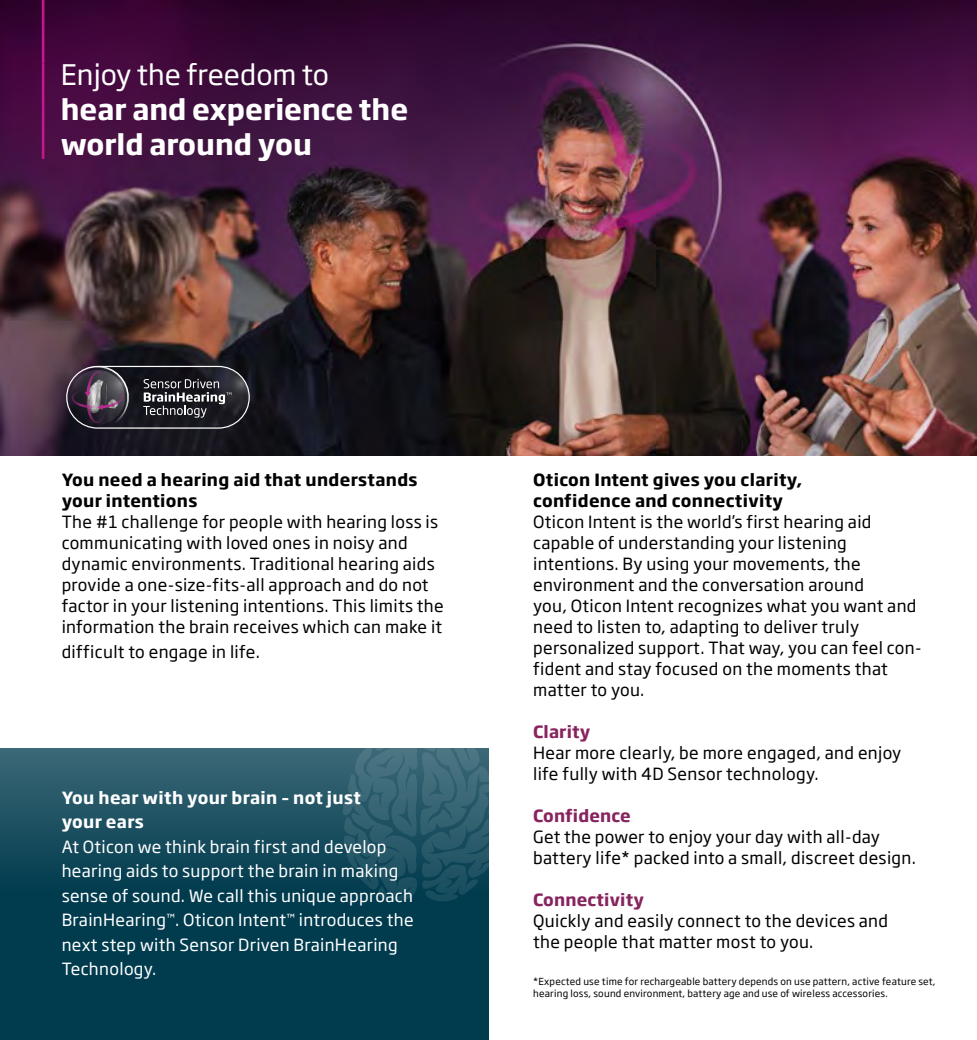
<style>
.page{position:relative;width:977px;height:1040px;background:#fff}
.page>*{position:absolute;margin:0;border:0;box-sizing:border-box;transform-origin:0 0}
.t1{font:700 28px/35px "Soho Gothic Pro";color:#fff}
.t2{font:28px "Soho Gothic Pro";color:#fff}
.t3{font:16.62px/21px "Soho Gothic Pro";letter-spacing:.02em;color:#000}
.t4{font:16.62px/24.5px "Soho Gothic Pro";letter-spacing:.02em;color:#fff}
.t5{font:700 16.62px/21px "Soho Gothic Pro";letter-spacing:.02em;color:#000}
.t6{font:700 16.62px/24.5px "Soho Gothic Pro";letter-spacing:.02em;color:#fff}
.t7{font:700 16.62px "Soho Gothic Pro";letter-spacing:.01em;color:#872460}
.t8{font:9.62px/12.2px "Soho Gothic Pro";letter-spacing:.02em;color:#000}
</style>
<div class="page">
<svg style="left:0;top:748px;width:488px;height:292px;background:#0c4456"></svg>
<img style="left:0;top:0;width:976px;height:455px">
<svg style="left:343px;top:748px;width:145px;height:153px;background:#2a5b6b"></svg>
<img style="left:67px;top:430px;width:73px;height:3px">
<svg style="left:64px;top:364px;width:188px;height:66px;background:#3e3a43"></svg>
<hr style="left:42px;top:0;width:2px;height:63px;background:#c6168d">
<hr style="left:42px;top:63px;width:2px;height:96px;background:#c6168d">
<h1 class="t2" style="left:61px;top:53px;width:270px">Enjoy the freedom to</h1>
<h1 class="t1" style="left:61px;top:91px;width:349px">hear and experience the world around you</h1>
<p class="t5" style="left:62px;top:468px;width:357px">You need a hearing aid that understands your intentions</p>
<p class="t3" style="left:62px;top:510px;width:383px">The #1 challenge for people with hearing loss is communicating with loved ones in noisy and dynamic environments. Traditional hearing aids provide a one-size-fits-all approach and do not factor in your listening intentions. This limits the information the brain receives which can make it</p>
<p class="t3" style="left:62px;top:640px;width:200px">difficult to engage in life.</p>
<p class="t6" style="left:62px;top:784px;width:301px">You hear with your brain – not just your ears</p>
<p class="t4" style="left:62px;top:833px;width:353px">At Oticon we think brain first and develop hearing aids to support the brain in making sense of sound. We call this unique approach BrainHearing<sup>™</sup>. Oticon Intent<sup>™</sup> introduces the next step with Sensor Driven BrainHearing Technology.</p>
<p class="t5" style="left:533px;top:468px;width:270px">Oticon Intent gives you clarity, confidence and connectivity</p>
<p class="t3" style="left:533px;top:510px;width:390px">Oticon Intent is the world’s first hearing aid capable of understanding your listening intentions. By using your movements, the environment and the conversation around<br>you, Oticon Intent recognizes what you want and need to listen to, adapting to deliver truly personalized support. That way, you can feel con&shy;fident and stay focused on the moments that matter to you.</p>
<p class="t7" style="left:533px;top:718px;width:59px">Clarity</p>
<p class="t3" style="left:533px;top:741px;width:369px">Hear more clearly, be more engaged, and enjoy life fully with 4D Sensor technology.</p>
<p class="t7" style="left:533px;top:802px;width:99px">Confidence</p>
<p class="t3" style="left:533px;top:825px;width:384px">Get the power to enjoy your day with all-day battery life* packed into a small, discreet design.</p>
<p class="t7" style="left:533px;top:886px;width:112px">Connectivity</p>
<p class="t3" style="left:533px;top:909px;width:356px">Quickly and easily connect to the devices and the people that matter most to you.</p>
<p class="t8" style="left:533px;top:974px;width:404px">*Expected use time for rechargeable battery depends on use pattern, active feature set, hearing loss, sound environment, battery age and use of wireless accessories.</p>
</div>
